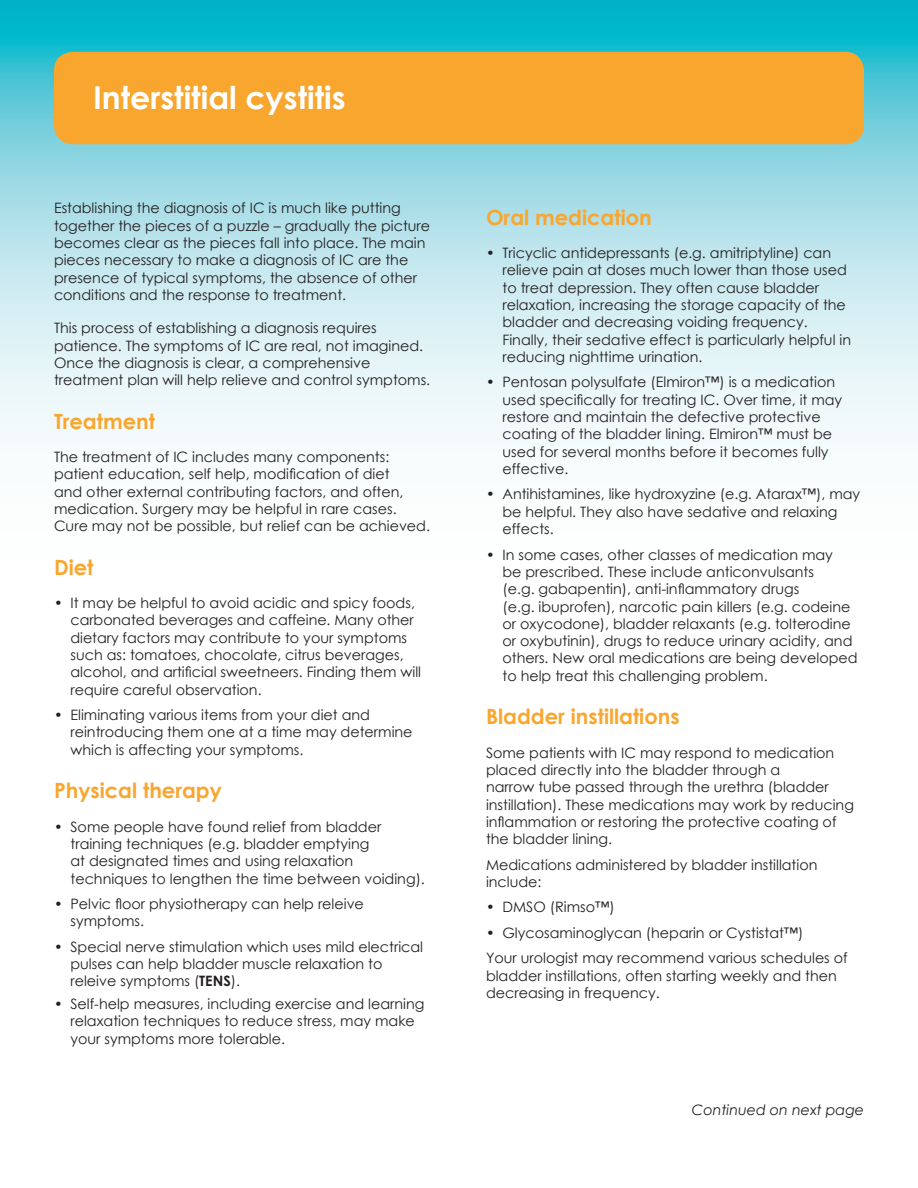
<style>
.page{position:relative;width:918px;height:1188px;background:#fff}
.page>*{position:absolute;margin:0;border:0;box-sizing:border-box;transform-origin:0 0}
.t1{font:700 31.5px "Century Gothic";color:#fff}
.t2{font:700 21px "Century Gothic";color:#f9a62e}
.t3{font:14.4px/17.2px "Century Gothic";color:#231f20}
.t4{font:italic 14.4px "Century Gothic";color:#231f20}
.s1{font-weight:700}
</style>
<div class="page">
<svg style="left:0;top:0;width:918px;height:446px;background:#aae1ea"></svg>
<div style="left:54px;top:52px;width:810px;height:92px;background:#f9a62e;border-radius:19px"></div>
<p class="t1" style="left:93px;top:78px;width:254px">Interstitial cystitis</p>
<p class="t3" style="left:54px;top:199px;width:378px">Establishing the diagnosis of IC is much like putting together the pieces of a puzzle – gradually the picture becomes clear as the pieces fall into place. The main pieces necessary to make a diagnosis of IC are the presence of typical symptoms, the absence of other conditions and the response to treatment.</p>
<p class="t3" style="left:54px;top:319px;width:378px">This process of establishing a diagnosis requires patience. The symptoms of IC are real, not imagined.<br>Once the diagnosis is clear, a comprehensive treatment plan will help relieve and control symptoms.</p>
<p class="t2" style="left:54px;top:408px;width:103px">Treatment</p>
<p class="t3" style="left:54px;top:448px;width:378px">The treatment of IC includes many components: patient education, self help, modification of diet<br>and other external contributing factors, and often, medication. Surgery may be helpful in rare cases.<br>Cure may not be possible, but relief can be achieved.</p>
<p class="t2" style="left:54px;top:554px;width:41px">Diet</p>
<p class="t3" style="left:71px;top:594px;width:352px;text-indent:-17px">• It may be helpful to avoid acidic and spicy foods, carbonated beverages and caffeine. Many other dietary factors may contribute to your symptoms such as: tomatoes, chocolate, citrus beverages, alcohol, and artificial sweetneers. Finding them will require careful observation.</p>
<p class="t3" style="left:71px;top:706px;width:344px;text-indent:-17px">• Eliminating various items from your diet and reintroducing them one at a time may determine which is affecting your symptoms.</p>
<p class="t2" style="left:54px;top:777px;width:170px">Physical therapy</p>
<p class="t3" style="left:71px;top:817px;width:356px;text-indent:-17px">• Some people have found relief from bladder training techniques (e.g. bladder emptying<br>at designated times and using relaxation techniques to lengthen the time between voiding).</p>
<p class="t3" style="left:71px;top:895px;width:295px;text-indent:-17px">• Pelvic floor physiotherapy can help releive symptoms.</p>
<p class="t3" style="left:71px;top:938px;width:354px;text-indent:-17px">• Special nerve stimulation which uses mild electrical pulses can help bladder muscle relaxation to releive symptoms (<span class="s1">TENS</span>).</p>
<p class="t3" style="left:71px;top:995px;width:355px;text-indent:-17px">• Self-help measures, including exercise and learning relaxation techniques to reduce stress, may make your symptoms more tolerable.</p>
<p class="t2" style="left:486px;top:204px;width:167px">Oral medication</p>
<p class="t3" style="left:503px;top:244px;width:350px;text-indent:-17px">• Tricyclic antidepressants (e.g. amitriptyline) can relieve pain at doses much lower than those used to treat depression. They often cause bladder relaxation, increasing the storage capacity of the bladder and decreasing voiding frequency.<br>Finally, their sedative effect is particularly helpful in reducing nighttime urination.</p>
<p class="t3" style="left:503px;top:373px;width:341px;text-indent:-17px">• Pentosan polysulfate (Elmiron™) is a medication used specifically for treating IC. Over time, it may restore and maintain the defective protective coating of the bladder lining. Elmiron™ must be used for several months before it becomes fully effective.</p>
<p class="t3" style="left:503px;top:485px;width:359px;text-indent:-17px">• Antihistamines, like hydroxyzine (e.g. Atarax™), may be helpful. They also have sedative and relaxing effects.</p>
<p class="t3" style="left:503px;top:545px;width:357px;text-indent:-17px">• In some cases, other classes of medication may<br>be prescribed. These include anticonvulsants<br>(e.g. gabapentin), anti-inflammatory drugs<br>(e.g. ibuprofen), narcotic pain killers (e.g. codeine or oxycodone), bladder relaxants (e.g. tolterodine or oxybutinin), drugs to reduce urinary acidity, and others. New oral medications are being developed to help treat this challenging problem.</p>
<p class="t2" style="left:486px;top:703px;width:195px">Bladder instillations</p>
<p class="t3" style="left:486px;top:743px;width:370px">Some patients with IC may respond to medication placed directly into the bladder through a<br>narrow tube passed through the urethra (bladder instillation). These medications may work by reducing inflammation or restoring the protective coating of the bladder lining.</p>
<p class="t3" style="left:486px;top:855px;width:333px">Medications administered by bladder instillation include:</p>
<p class="t3" style="left:486px;top:898px;width:130px">• DMSO (Rimso™)</p>
<p class="t3" style="left:486px;top:924px;width:319px">• Glycosaminoglycan (heparin or Cystistat™)</p>
<p class="t3" style="left:486px;top:949px;width:363px">Your urologist may recommend various schedules of bladder instillations, often starting weekly and then decreasing in frequency.</p>
<p class="t4" style="left:692px;top:1101px;width:174px">Continued on next page</p>
</div>
